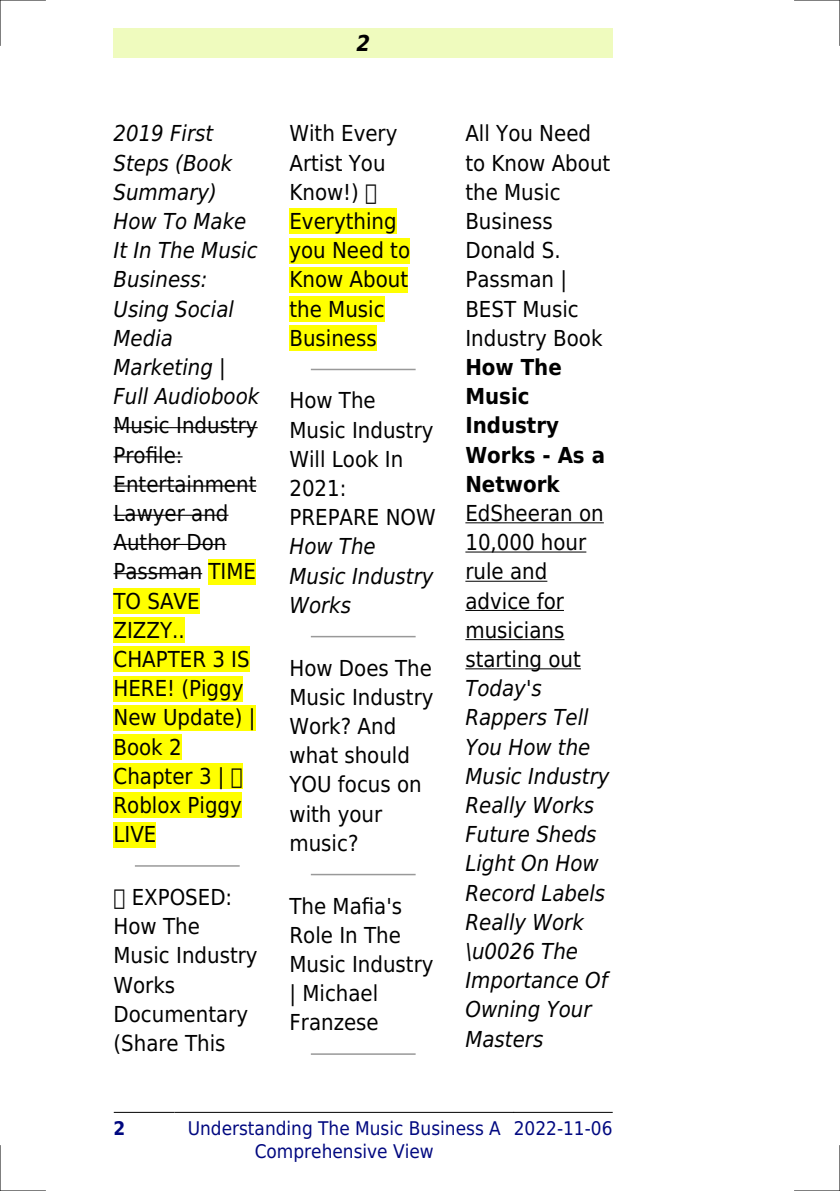
<style>
.page{position:relative;width:840px;height:1191px;background:#fff}
.page>*{position:absolute;margin:0;border:0;box-sizing:border-box;transform-origin:0 0}
.t1{font:22px/29.2px "DejaVu Sans Condensed";color:#000}
.t2{font:italic 22px/29.2px "DejaVu Sans Condensed";color:#000}
.t3{font:700 22px/29.2px "DejaVu Sans Condensed";color:#000}
.t4{font:italic 700 22px "DejaVu Sans Condensed";color:#000}
.t5{font:18.8px/22.6px "DejaVu Sans Condensed";color:#000880;text-align:center}
.t6{font:700 18.8px "DejaVu Sans Condensed";color:#000880}
</style>
<div class="page">
<div style="left:113px;top:28px;width:499px;height:30px;background:#effbbe"></div>
<hr style="left:114px;top:1112px;width:60px;height:1px;background:#000">
<hr style="left:175px;top:1112px;width:338px;height:1px;background:#000">
<hr style="left:514px;top:1112px;width:98px;height:1px;background:#000">
<hr style="left:113px;top:427px;width:144px;height:1px;background:#000">
<hr style="left:113px;top:456px;width:69px;height:1px;background:#000">
<hr style="left:113px;top:485px;width:143px;height:1px;background:#000">
<hr style="left:113px;top:515px;width:115px;height:1px;background:#000">
<hr style="left:113px;top:544px;width:113px;height:1px;background:#000">
<hr style="left:113px;top:573px;width:89px;height:1px;background:#000">
<div style="left:208px;top:559px;width:48px;height:25px;background:#ff0"></div>
<div style="left:113px;top:588px;width:86px;height:26px;background:#ff0"></div>
<div style="left:113px;top:617px;width:72px;height:26px;background:#ff0"></div>
<div style="left:113px;top:646px;width:136px;height:26px;background:#ff0"></div>
<div style="left:113px;top:676px;width:130px;height:25px;background:#ff0"></div>
<div style="left:113px;top:705px;width:142px;height:25px;background:#ff0"></div>
<div style="left:113px;top:734px;width:68px;height:26px;background:#ff0"></div>
<div style="left:113px;top:763px;width:130px;height:26px;background:#ff0"></div>
<div style="left:113px;top:792px;width:129px;height:26px;background:#ff0"></div>
<div style="left:113px;top:821px;width:43px;height:26px;background:#ff0"></div>
<hr style="left:135px;top:865px;width:104px;height:1px;background:#999">
<div style="left:289px;top:208px;width:107px;height:26px;background:#ff0"></div>
<div style="left:289px;top:238px;width:121px;height:25px;background:#ff0"></div>
<div style="left:289px;top:267px;width:119px;height:25px;background:#ff0"></div>
<div style="left:289px;top:296px;width:95px;height:26px;background:#ff0"></div>
<div style="left:289px;top:325px;width:87px;height:26px;background:#ff0"></div>
<hr style="left:311px;top:369px;width:103px;height:1px;background:#999">
<hr style="left:311px;top:636px;width:103px;height:1px;background:#999">
<hr style="left:311px;top:873px;width:103px;height:2px;background:#999">
<hr style="left:311px;top:1053px;width:103px;height:1px;background:#999">
<hr style="left:465px;top:522px;width:138px;height:1px;background:#000">
<hr style="left:465px;top:551px;width:121px;height:1px;background:#000">
<hr style="left:465px;top:581px;width:82px;height:1px;background:#000">
<hr style="left:465px;top:610px;width:98px;height:1px;background:#000">
<hr style="left:465px;top:639px;width:99px;height:1px;background:#000">
<hr style="left:465px;top:668px;width:115px;height:1px;background:#000">
<hr style="left:0;top:0;width:45px;height:1px;background:#000">
<hr style="left:794px;top:0;width:45px;height:1px;background:#000">
<hr style="left:0;top:1190px;width:45px;height:1px;background:#000">
<hr style="left:794px;top:1190px;width:45px;height:1px;background:#000">
<hr style="left:0;top:0;width:1px;height:45px;background:#000">
<hr style="left:0;top:1145px;width:1px;height:46px;background:#000">
<hr style="left:839px;top:0;width:1px;height:45px;background:#000">
<hr style="left:839px;top:1145px;width:1px;height:46px;background:#000">
<p class="t4" style="left:356px;top:30px;width:15px">2</p>
<p class="t2" style="left:113px;top:119px;width:147px">2019 First<br>Steps (Book<br>Summary)<br>How To Make<br>It In The Music<br>Business:<br>Using Social<br>Media<br>Marketing |<br>Full Audiobook</p>
<p class="t1" style="left:113px;top:411px;width:146px">Music Industry<br>Profile:<br>Entertainment<br>Lawyer and<br>Author Don<br>Passman TIME<br>TO SAVE<br>ZIZZY..<br>CHAPTER 3 IS<br>HERE! (Piggy<br>New Update) |<br>Book 2<br>Chapter 3 |<br>Roblox Piggy<br>LIVE</p>
<p class="t1" style="left:113px;top:882px;width:146px;text-indent:18px">EXPOSED:<br>How The<br>Music Industry<br>Works<br>Documentary (Share This</p>
<p class="t1" style="left:289px;top:119px;width:122px">With Every<br>Artist You<br>Know!)<br>Everything you Need to<br>Know About the Music<br>Business</p>
<p class="t1" style="left:289px;top:386px;width:148px">How The<br>Music Industry<br>Will Look In<br>2021:<br>PREPARE NOW</p>
<p class="t2" style="left:289px;top:532px;width:146px">How The<br>Music Industry<br>Works</p>
<p class="t1" style="left:289px;top:653px;width:146px">How Does The<br>Music Industry<br>Work? And what should<br>YOU focus on with your music?</p>
<p class="t1" style="left:289px;top:891px;width:146px">The Mafia's<br>Role In The<br>Music Industry | Michael<br>Franzese</p>
<p class="t1" style="left:465px;top:119px;width:146px">All You Need to Know About the Music<br>Business<br>Donald S.<br>Passman |<br>BEST Music<br>Industry Book</p>
<p class="t3" style="left:465px;top:353px;width:141px">How The<br>Music<br>Industry<br>Works - As a<br>Network</p>
<p class="t1" style="left:465px;top:499px;width:140px">EdSheeran on<br>10,000 hour rule and advice for musicians starting out</p>
<p class="t2" style="left:465px;top:674px;width:146px">Today's<br>Rappers Tell<br>You How the<br>Music Industry<br>Really Works<br>Future Sheds<br>Light On How<br>Record Labels<br>Really Work \u0026 The<br>Importance Of<br>Owning Your<br>Masters</p>
<p class="t6" style="left:113px;top:1117px;width:13px">2</p>
<p class="t5" style="left:187px;top:1117px;width:314px">Understanding The Music Business A<br>Comprehensive View</p>
<p class="t5" style="left:513px;top:1117px;width:100px">2022-11-06</p>
</div>
